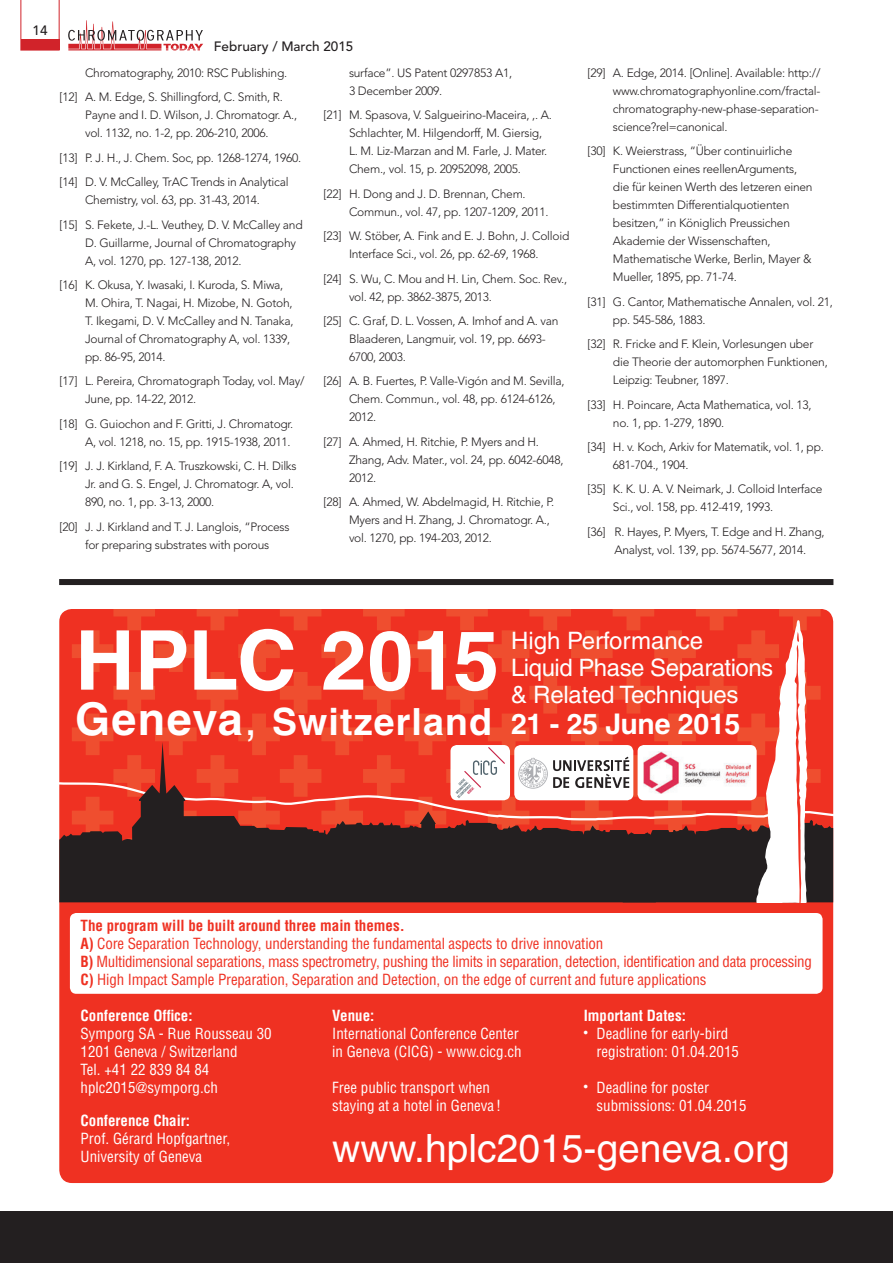
<style>
.page{position:relative;width:893px;height:1263px;background:#fff}
.page>*{position:absolute;margin:0;border:0;box-sizing:border-box;transform-origin:0 0}
.t1{font:700 82.5px "Helvetica";letter-spacing:-.02em;color:#fff}
.t2{font:39px "Helvetica";color:#fff}
.t3{font:700 37.5px "Helvetica";letter-spacing:.03em;color:#fff}
.t4{font:700 28.5px "Helvetica";letter-spacing:-.01em;color:#fff}
.t5{font:24px/27px "Helvetica";letter-spacing:-.01em;color:#fff}
.t6{font:condensed 15px/18px "Helvetica";color:#fff}
.t7{font:condensed 15px/18px "Helvetica";letter-spacing:-.01em;color:#ef3122}
.t8{font:700 condensed 15px "Helvetica";color:#fff}
.t9{font:500 13.5px "Avenir";color:#231f20}
.body_text{font:300 12px/18px "Avenir";letter-spacing:-.02em;color:#231f20}
.s1{font-size:45px}
.s2{font-weight:400;font-size:45px}
.s3{font-weight:700}
.s4{font-size:12px}
</style>
<div class="page">
<div style="left:0;top:1212px;width:893px;height:51px;background:#231f20"></div>
<svg style="left:68px;top:20px;width:135px;height:30px"></svg>
<svg style="left:21px;top:0;width:39px;height:50px"></svg>
<div style="left:59px;top:579px;width:774px;height:6px;background:#231f20"></div>
<div style="left:59px;top:609px;width:774px;height:574px;background:#ef3122;border-radius:13px"></div>
<div style="left:70px;top:913px;width:753px;height:81px;background:#fff;border-radius:6px"></div>
<svg style="left:59px;top:609px;width:775px;height:293px"></svg>
<p class="t9" style="left:33px;top:22px;width:17px">14</p>
<p class="t9" style="left:214px;top:38px;width:141px">February / March 2015</p>
<p class="body_text" style="left:85px;top:64px;width:204px">Chromatography, 2010: RSC Publishing.</p>
<p class="body_text" style="left:85px;top:88px;width:214px;text-indent:-26px">[12] A. M. Edge, S. Shillingford, C. Smith, R.<br>Payne and I. D. Wilson, J. Chromatogr. A., vol. 1132, no. 1-2, pp. 206-210, 2006.</p>
<p class="body_text" style="left:60px;top:149px;width:243px">[13] P. J. H., J. Chem. Soc, pp. 1268-1274, 1960.</p>
<p class="body_text" style="left:60px;top:173px;width:231px;text-align:center">[14] D. V. McCalley, TrAC Trends in Analytical<br>Chemistry, vol. 63, pp. 31-43, 2014.</p>
<p class="body_text" style="left:85px;top:215px;width:219px;text-indent:-26px">[15] S. Fekete, J.-L. Veuthey, D. V. McCalley and<br>D. Guillarme, Journal of Chromatography<br>A, vol. 1270, pp. 127-138, 2012.</p>
<p class="body_text" style="left:85px;top:276px;width:210px;text-indent:-26px">[16] K. Okusa, Y. Iwasaki, I. Kuroda, S. Miwa, M. Ohira, T. Nagai, H. Mizobe, N. Gotoh, T. Ikegami, D. V. McCalley and N. Tanaka, Journal of Chromatography A, vol. 1339, pp. 86-95, 2014.</p>
<p class="body_text" style="left:85px;top:372px;width:221px;text-indent:-26px">[17] L. Pereira, Chromatograph Today, vol. May/<br>June, pp. 14-22, 2012.</p>
<p class="body_text" style="left:60px;top:415px;width:235px;text-align:right">[18] G. Guiochon and F. Gritti, J. Chromatogr.<br>A, vol. 1218, no. 15, pp. 1915-1938, 2011.</p>
<p class="body_text" style="left:85px;top:457px;width:213px;text-indent:-26px">[19] J. J. Kirkland, F. A. Truszkowski, C. H. Dilks<br>Jr. and G. S. Engel, J. Chromatogr. A, vol.<br>890, no. 1, pp. 3-13, 2000.</p>
<p class="body_text" style="left:60px;top:517px;width:232px;text-align:center">[20] J. J. Kirkland and T. J. Langlois, “Process for preparing substrates with porous</p>
<p class="body_text" style="left:349px;top:64px;width:165px">surface”. US Patent 0297853 A1,<br>3 December 2009.</p>
<p class="body_text" style="left:349px;top:106px;width:205px;text-indent:-26px">[21] M. Spasova, V. Salgueirino-Maceira, ,. A.<br>Schlachter, M. Hilgendorff, M. Giersig, L. M. Liz-Marzan and M. Farle, J. Mater.<br>Chem., vol. 15, p. 20952098, 2005.</p>
<p class="body_text" style="left:349px;top:185px;width:201px;text-indent:-26px">[22] H. Dong and J. D. Brennan, Chem.<br>Commun., vol. 47, pp. 1207-1209, 2011.</p>
<p class="body_text" style="left:323px;top:227px;width:247px;text-align:center">[23] W. Stöber, A. Fink and E. J. Bohn, J. Colloid<br>Interface Sci., vol. 26, pp. 62-69, 1968.</p>
<p class="body_text" style="left:349px;top:269px;width:220px;text-indent:-26px">[24] S. Wu, C. Mou and H. Lin, Chem. Soc. Rev., vol. 42, pp. 3862-3875, 2013.</p>
<p class="body_text" style="left:349px;top:312px;width:211px;text-indent:-26px">[25] C. Graf, D. L. Vossen, A. Imhof and A. van<br>Blaaderen, Langmuir, vol. 19, pp. 6693-<br>6700, 2003.</p>
<p class="body_text" style="left:349px;top:372px;width:217px;text-indent:-26px">[26] A. B. Fuertes, P. Valle-Vigón and M. Sevilla,<br>Chem. Commun., vol. 48, pp. 6124-6126,<br>2012.</p>
<p class="body_text" style="left:349px;top:433px;width:216px;text-indent:-26px">[27] A. Ahmed, H. Ritchie, P. Myers and H.<br>Zhang, Adv. Mater., vol. 24, pp. 6042-6048,<br>2012.</p>
<p class="body_text" style="left:349px;top:493px;width:207px;text-indent:-26px">[28] A. Ahmed, W. Abdelmagid, H. Ritchie, P.<br>Myers and H. Zhang, J. Chromatogr. A., vol. 1270, pp. 194-203, 2012.</p>
<p class="body_text" style="left:613px;top:64px;width:209px;text-indent:-26px">[29] A. Edge, 2014. [Online]. Available: http:// www.chromatographyonline.com/fractal&shy;chromatography-new-phase-separation&shy;science?rel=canonical.</p>
<p class="body_text" style="left:613px;top:142px;width:201px;text-indent:-26px">[30] K. Weierstrass, “Über continuirliche Functionen eines reellenArguments, die für keinen Werth des letzeren einen bestimmten Differentialquotienten besitzen,” in Königlich Preussichen Akademie der Wissenschaften, Mathematische Werke, Berlin, Mayer &amp; Mueller, 1895, pp. 71-74.</p>
<p class="body_text" style="left:613px;top:293px;width:221px;text-indent:-26px">[31] G. Cantor, Mathematische Annalen, vol. 21, pp. 545-586, 1883.</p>
<p class="body_text" style="left:613px;top:335px;width:216px;text-indent:-26px">[32] R. Fricke and F. Klein, Vorlesungen uber die Theorie der automorphen Funktionen,<br>Leipzig: Teubner, 1897.</p>
<p class="body_text" style="left:613px;top:395px;width:200px;text-indent:-26px">[33] H. Poincare, Acta Mathematica, vol. 13, no. 1, pp. 1-279, 1890.</p>
<p class="body_text" style="left:613px;top:438px;width:212px;text-indent:-26px">[34] H. v. Koch, Arkiv for Matematik, vol. 1, pp.<br>681-704., 1904.</p>
<p class="body_text" style="left:613px;top:480px;width:211px;text-indent:-26px">[35] K. K. U. A. V. Neimark, J. Colloid Interface<br>Sci., vol. 158, pp. 412-419, 1993.</p>
<p class="body_text" style="left:614px;top:523px;width:212px;text-indent:-27px">[36] R. Hayes, P. Myers, T. Edge and H. Zhang,<br>Analyst, vol. 139, pp. 5674-5677, 2014.</p>
<p class="t1" style="left:75px;top:610px;width:425px">HPLC 2015</p>
<p class="t3" style="left:75px;top:698px;width:418px"><span class="s1">Geneva</span><span class="s2">,</span> Switzerland</p>
<p class="t5" style="left:511px;top:627px;width:264px">High Performance<br>Liquid Phase Separations &amp; Related Techniques</p>
<p class="t4" style="left:511px;top:707px;width:231px">21 - 25 June 2015</p>
<p class="t7" style="left:81px;top:917px;width:733px"><span class="s3">The program will be built around three main themes.<br>A)</span> Core Separation Technology, understanding the fundamental aspects to drive innovation<br><span class="s3">B)</span> Multidimensional separations, mass spectrometry, pushing the limits in separation, detection, identification and data processing <span class="s3">C)</span> High Impact Sample Preparation, Separation and Detection, on the edge of current and future applications</p>
<p class="t6" style="left:81px;top:1006px;width:193px"><span class="s3">Conference Office:<br></span>Symporg SA - Rue Rousseau 30<br>1201 Geneva / Switzerland<br>Tel. +41 22 839 84 84 hplc2015@symporg.ch</p>
<p class="t6" style="left:332px;top:1006px;width:191px"><span class="s3">Venue:<br></span>International Conference Center in Geneva (CICG) - www.cicg.ch</p>
<p class="t8" style="left:584px;top:1006px;width:104px">Important Dates:</p>
<p class="t6" style="left:597px;top:1024px;width:144px;text-indent:-13px"><span class="s4">•</span> Deadline for early-bird registration: 01.04.2015</p>
<p class="t6" style="left:597px;top:1078px;width:151px;text-indent:-13px"><span class="s4">•</span> Deadline for poster submissions: 01.04.2015</p>
<p class="t6" style="left:332px;top:1078px;width:170px">Free public transport when staying at a hotel in Geneva !</p>
<p class="t6" style="left:81px;top:1111px;width:151px"><span class="s3">Conference Chair:<br></span>Prof. Gérard Hopfgartner,<br>University of Geneva</p>
<p class="t2" style="left:332px;top:1125px;width:459px">www.hplc2015-geneva.org</p>
</div>
